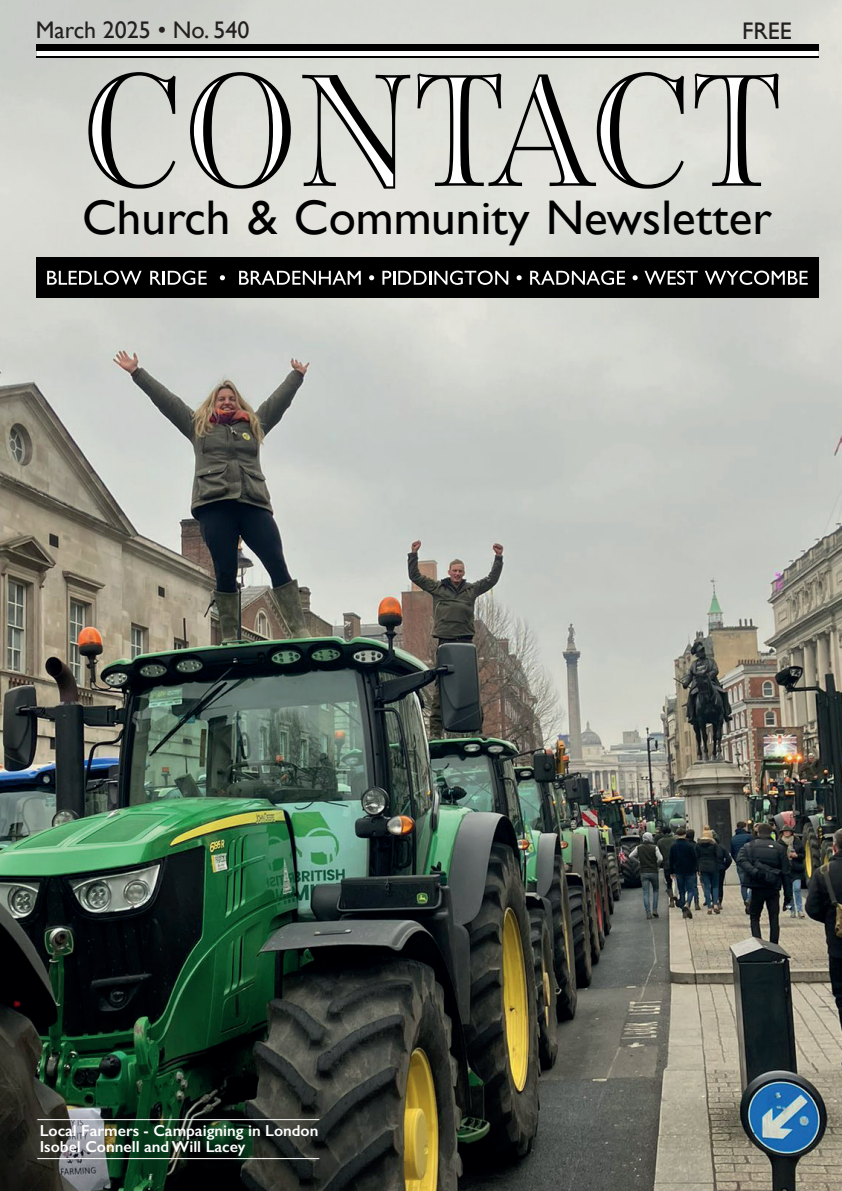
<style>
.page{position:relative;width:842px;height:1191px;background:#fff}
.page>*{position:absolute;margin:0;border:0;box-sizing:border-box;transform-origin:0 0}
.t1{font:48.6px "Gill Sans";color:#000001}
.t2{font:24px "Gill Sans";color:#231f20}
.t3{font:600 16px/16px "Gill Sans";color:#fff}
</style>
<div class="page">
<img style="left:0;top:0;width:842px;height:1191px">
<img style="left:36px;top:1105px;width:300px;height:23px">
<hr style="left:37px;top:1119px;width:282px;height:1px;background:#fff">
<hr style="left:37px;top:1158px;width:282px;height:1px;background:#fff">
<div style="left:37px;top:45px;width:780px;height:11px;background:#fff"></div>
<svg style="left:88px;top:72px;width:88px;height:117px;background:#aeafab"></svg>
<svg style="left:190px;top:72px;width:101px;height:117px;background:#aeaeab"></svg>
<svg style="left:302px;top:75px;width:108px;height:114px;background:#b3b4af"></svg>
<svg style="left:417px;top:72px;width:267px;height:117px;background:#b6b7b2"></svg>
<svg style="left:695px;top:73px;width:83px;height:113px;background:#b3b3af"></svg>
<div style="left:36px;top:257px;width:782px;height:41px;background:#000001"></div>
<div style="left:36px;top:44px;width:782px;height:7px;background:#000001"></div>
<hr style="left:36px;top:56px;width:782px;height:2px;background:#000001">
<svg style="left:47px;top:271px;width:95px;height:14px"></svg>
<svg style="left:150px;top:271px;width:57px;height:14px"></svg>
<svg style="left:220px;top:275px;width:5px;height:5px"></svg>
<svg style="left:239px;top:271px;width:122px;height:14px"></svg>
<svg style="left:369px;top:275px;width:5px;height:5px"></svg>
<svg style="left:382px;top:271px;width:126px;height:14px"></svg>
<svg style="left:517px;top:275px;width:5px;height:5px"></svg>
<svg style="left:530px;top:271px;width:95px;height:14px"></svg>
<svg style="left:632px;top:275px;width:6px;height:5px"></svg>
<svg style="left:644px;top:271px;width:54px;height:14px"></svg>
<svg style="left:705px;top:271px;width:103px;height:14px"></svg>
<h2 class="t2" style="left:36px;top:15px;width:215px">March 2025 • No. 540</h2>
<h2 class="t2" style="left:742px;top:17px;width:51px">FREE</h2>
<h1 class="t1" style="left:82px;top:189px;width:691px">Church &amp; Community Newsletter</h1>
<p class="t3" style="left:40px;top:1123px;width:280px">Local Farmers - Campaigning in London<br>Isobel Connell and Will Lacey</p>
</div>
